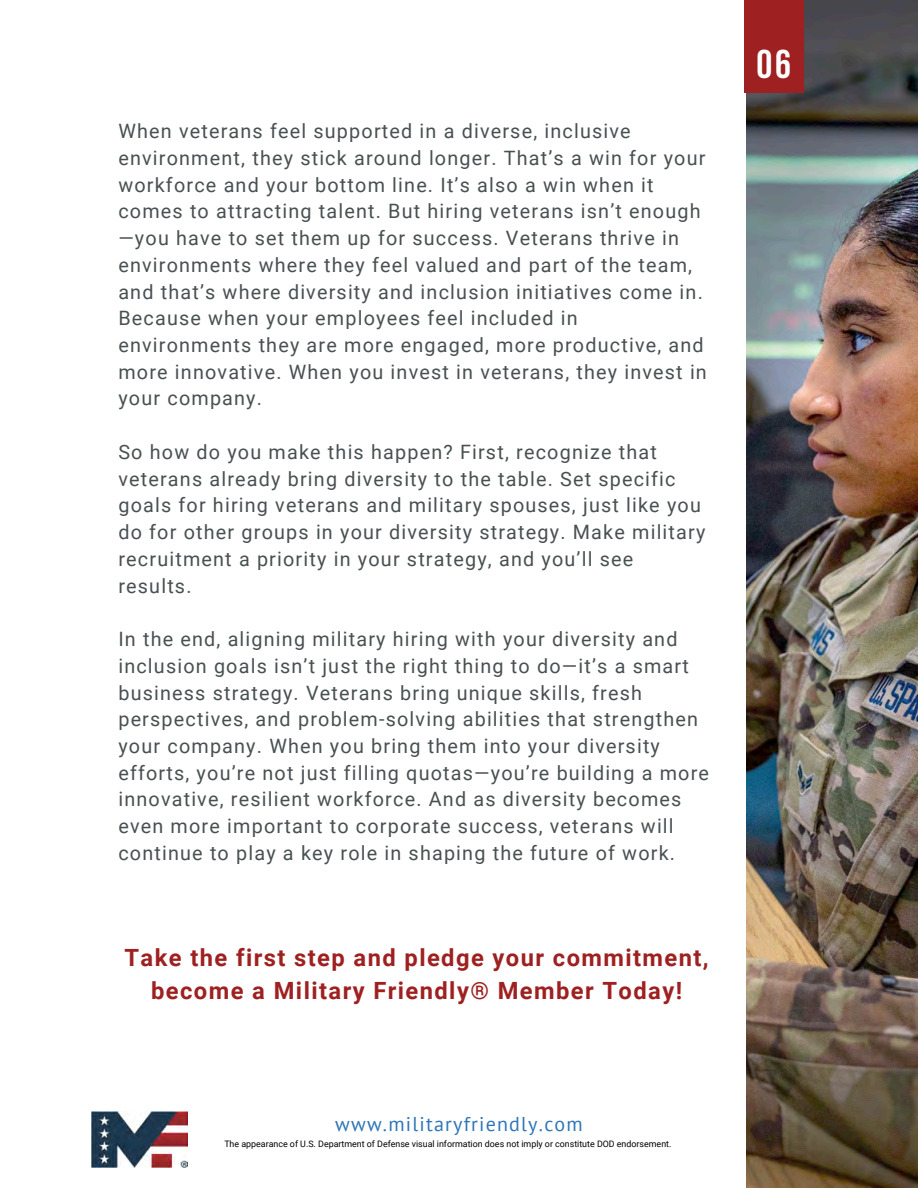
<style>
.page{position:relative;width:918px;height:1188px;background:#fff}
.page>*{position:absolute;margin:0;border:0;box-sizing:border-box;transform-origin:0 0}
.t1{font:700 40.05px "Bebas Neue";color:#fff}
.t2{font:700 23.7px/32.7px "Roboto";letter-spacing:.06em;color:#9e2020;text-align:center}
.t3{font:19.95px "PT Sans";letter-spacing:.06em;color:#2e75b6}
.t4{font:19.8px/26.7px "Roboto";letter-spacing:.06em;color:#495052}
.t5{font:8.85px "Roboto";color:#000}
</style>
<div class="page">
<img style="left:747px;top:0;width:171px;height:1188px">
<div style="left:744px;top:0;width:59px;height:92px;background:#9e2020"></div>
<img style="left:92px;top:1112px;width:95px;height:55px">
<h2 class="t4" style="left:118px;top:118px;width:590px">When veterans feel supported in a diverse, inclusive environment, they stick around longer. That’s a win for your workforce and your bottom line. It’s also a win when it comes to attracting talent. But hiring veterans isn’t enough —you have to set them up for success. Veterans thrive in environments where they feel valued and part of the team, and that’s where diversity and inclusion initiatives come in.<br>Because when your employees feel included in environments they are more engaged, more productive, and more innovative. When you invest in veterans, they invest in your company.</h2>
<h2 class="t4" style="left:118px;top:439px;width:589px">So how do you make this happen? First, recognize that veterans already bring diversity to the table. Set specific goals for hiring veterans and military spouses, just like you do for other groups in your diversity strategy. Make military recruitment a priority in your strategy, and you’ll see results.</h2>
<h2 class="t4" style="left:118px;top:626px;width:592px">In the end, aligning military hiring with your diversity and inclusion goals isn’t just the right thing to do—it’s a smart business strategy. Veterans bring unique skills, fresh perspectives, and problem-solving abilities that strengthen your company. When you bring them into your diversity efforts, you’re not just filling quotas—you’re building a more innovative, resilient workforce. And as diversity becomes even more important to corporate success, veterans will continue to play a key role in shaping the future of work.</h2>
<p class="t2" style="left:125px;top:942px;width:586px">Take the first step and pledge your commitment, become a Military Friendly® Member Today!</p>
<p class="t3" style="left:335px;top:1110px;width:249px">www.militaryfriendly.com</p>
<p class="t5" style="left:224px;top:1139px;width:449px">The appearance of U.S. Department of Defense visual information does not imply or constitute DOD endorsement.</p>
<h1 class="t1" style="left:756px;top:48px;width:36px">06</h1>
</div>
